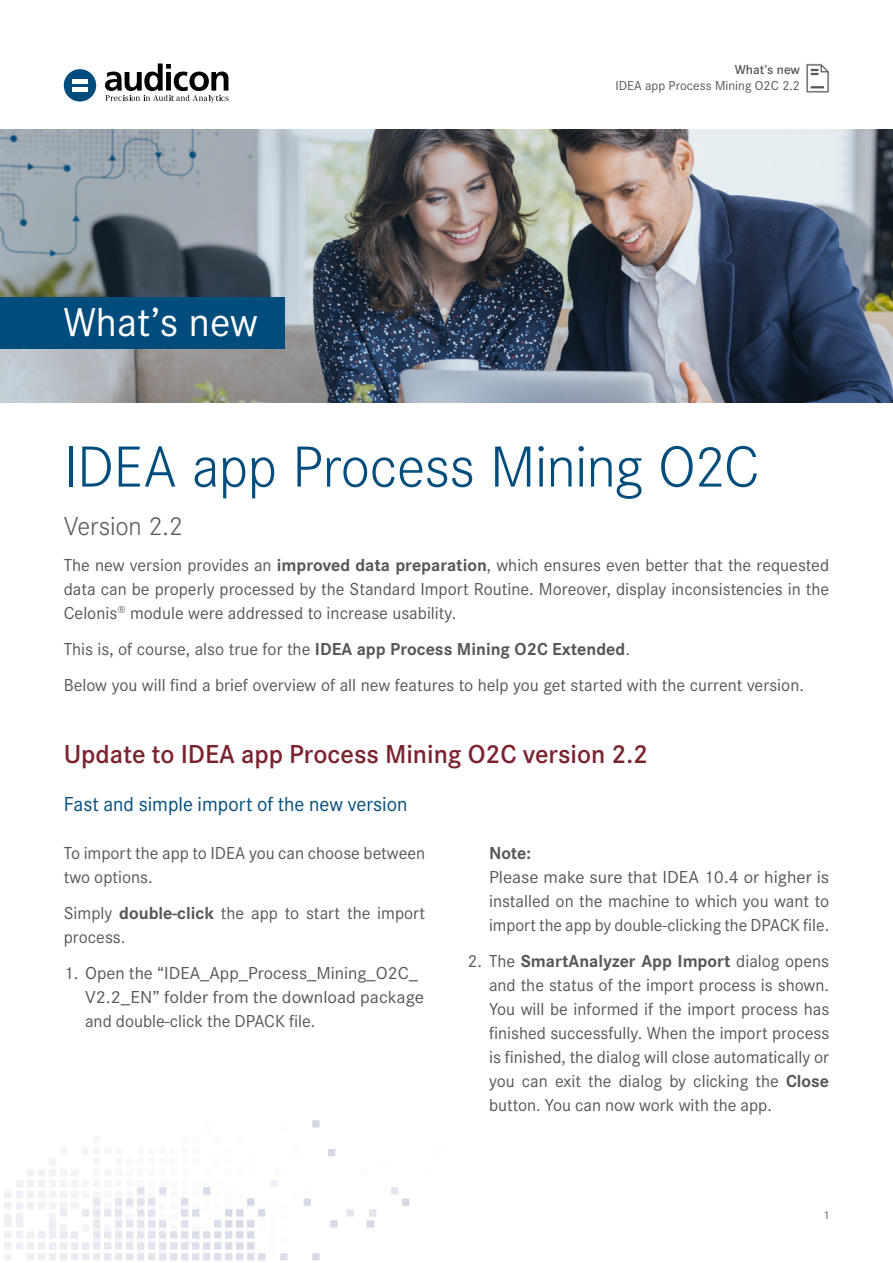
<style>
.page{position:relative;width:893px;height:1263px;background:#fff}
.page>*{position:absolute;margin:0;border:0;box-sizing:border-box;transform-origin:0 0}
.t1{font:300 60px "Corporate S";letter-spacing:-.015em;color:#004d7d}
.t2{font:42px "Corporate S";color:#fff}
.t3{font:600 27px "Corporate S";color:#7a232e}
.t4{font:300 27px "Corporate S";letter-spacing:-.005em;color:#575756}
.t5{font:21px "Corporate S";color:#004d7d}
.t6{font:18px/24px "Corporate S";color:#575756}
.t7{font:18px/24px "Corporate S";color:#575756;text-align:justify;scale:1.05 1}
.t8{font:700 18px "Corporate S";color:#575756}
.t9{font:13.5px "Corporate S";color:#575756}
.t10{font:600 13.5px "Corporate S";color:#575756}
.t11{font:12px "Corporate S";color:#575756}
.s1{font-weight:700}
</style>
<div class="page">
<div style="left:64px;top:69px;width:32px;height:33px;background:#004d7d;border-radius:50%"></div>
<hr style="left:72px;top:80px;width:16px;height:4px;background:#fff">
<hr style="left:72px;top:87px;width:16px;height:4px;background:#fff">
<svg style="left:105px;top:64px;width:123px;height:39px"></svg>
<svg style="left:330px;top:1220px;width:8px;height:7px"></svg>
<svg style="left:328px;top:1149px;width:7px;height:7px"></svg>
<svg style="left:347px;top:1209px;width:7px;height:7px"></svg>
<svg style="left:367px;top:1209px;width:9px;height:18px"></svg>
<svg style="left:391px;top:1187px;width:18px;height:19px"></svg>
<svg style="left:4px;top:1120px;width:316px;height:141px"></svg>
<svg style="left:806px;top:63px;width:24px;height:30px"></svg>
<img style="left:0;top:130px;width:893px;height:273px">
<div style="left:0;top:298px;width:285px;height:51px;background:#004d7d"></div>
<h2 class="t2" style="left:63px;top:299px;width:196px">What’s new</h2>
<p class="t10" style="left:735px;top:61px;width:67px">What’s new</p>
<p class="t9" style="left:615px;top:78px;width:186px">IDEA app Process Mining O2C 2.2</p>
<h1 class="t1" style="left:64px;top:433px;width:697px">IDEA app Process Mining O2C</h1>
<h3 class="t4" style="left:64px;top:510px;width:121px">Version 2.2</h3>
<p class="t6" style="left:64px;top:553px;width:767px;text-align:justify">The new version provides an <span class="s1">improved data preparation</span>, which ensures even better that the requested data can be properly processed by the Standard Import Routine. Moreover, display inconsistencies in the Celonis<sup>®</sup> module were addressed to increase usability.</p>
<p class="t6" style="left:64px;top:631px;width:742px;line-height:36px">This is, of course, also true for the <span class="s1">IDEA app Process Mining O2C Extended</span>.<br>Below you will find a brief overview of all new features to help you get started with the current version.</p>
<h3 class="t3" style="left:64px;top:738px;width:586px">Update to IDEA app Process Mining O2C version 2.2</h3>
<p class="t5" style="left:64px;top:792px;width:345px">Fast and simple import of the new version</p>
<p class="t6" style="left:64px;top:841px;width:363px">To import the app to IDEA you can choose between two options.</p>
<p class="t6" style="left:64px;top:901px;width:363px">Simply <span class="s1">double-click</span> the app to start the import process.</p>
<p class="t6" style="left:85px;top:961px;width:340px;text-indent:-21px">1. Open the “IDEA_App_Process_Mining_O2C_<br>V2.2_EN” folder from the download package and double-click the DPACK file.</p>
<p class="t8" style="left:489px;top:840px;width:43px">Note:</p>
<p class="t7" style="left:489px;top:865px;width:325px">Please make sure that IDEA 10.4 or higher is installed on the machine to which you want to import the app by double-clicking the DPACK file.</p>
<p class="t6" style="left:489px;top:949px;width:342px;text-align:justify;text-indent:-21px">2. The <span class="s1">SmartAnalyzer App Import</span> dialog opens and the status of the import process is shown.<br>You will be informed if the import process has finished successfully. When the import process is finished, the dialog will close automatically or you can exit the dialog by clicking the <span class="s1">Close </span>button. You can now work with the app.</p>
<p class="t11" style="left:823px;top:1208px;width:8px">1</p>
</div>
